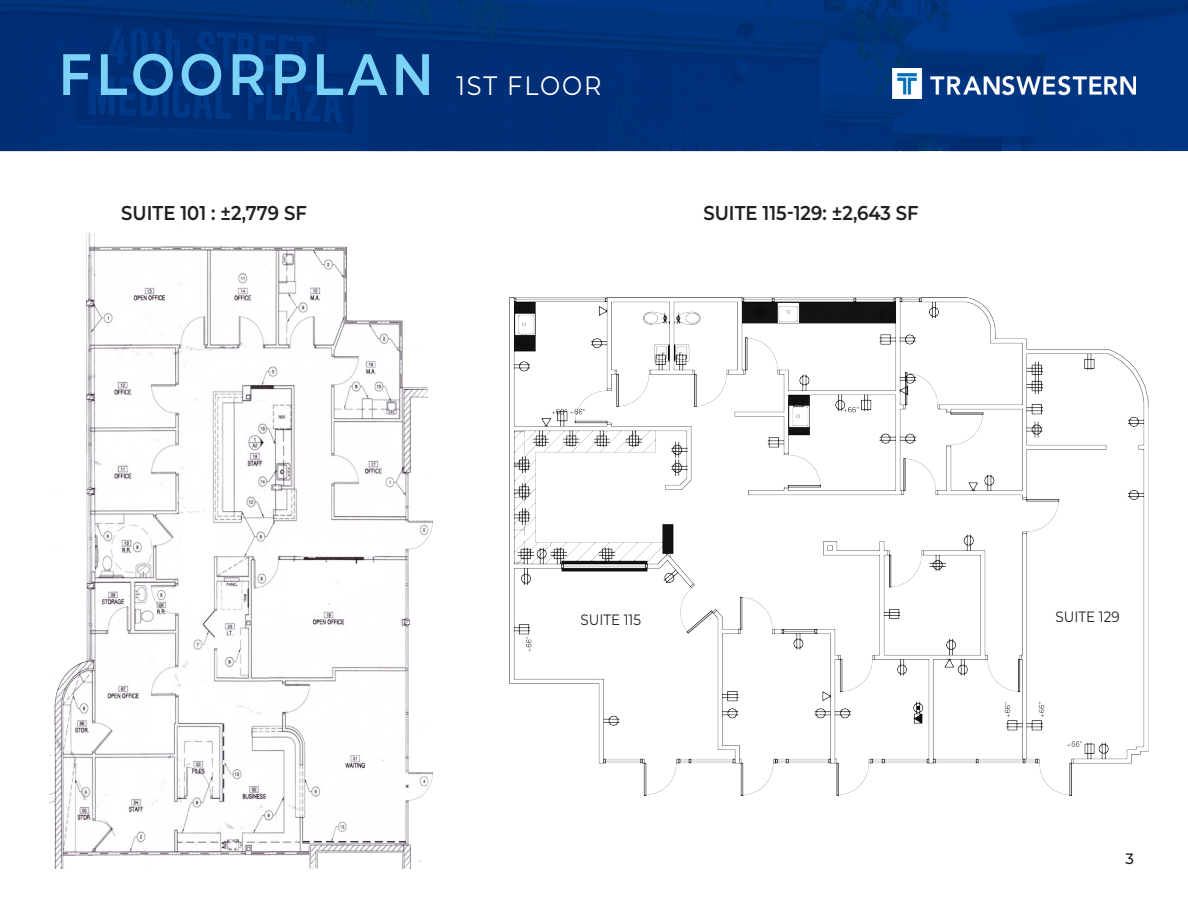
<style>
.page{position:relative;width:1188px;height:918px;background:#fff}
.page>*{position:absolute;margin:0;border:0;box-sizing:border-box;transform-origin:0 0}
.t1{font:600 58.2px "Montserrat";letter-spacing:.08em;color:#7ad3f6;scale:.9 1}
.t2{font:600 19.95px "Montserrat";color:#231f20;scale:.9 1}
.t3{font:15px "Montserrat";color:#231f20;scale:.9 1}
.t4{font:500 15px "Montserrat";color:#231f20}
.s1{font-weight:400;font-size:26.7px;color:#fff}
</style>
<div class="page">
<img style="left:509px;top:297px;width:640px;height:499px">
<img style="left:0;top:0;width:1188px;height:151px">
<img style="left:892px;top:68px;width:244px;height:30px">
<img style="left:49px;top:232px;width:384px;height:637px">
<p class="t1" style="left:58px;top:36px;width:605px">FLOORPLAN <span class="s1">1ST FLOOR</span></p>
<p class="t2" style="left:121px;top:199px;width:208px">SUITE 101 : ±2,779 SF</p>
<p class="t2" style="left:703px;top:199px;width:241px">SUITE 115-129: ±2,643 SF</p>
<p class="t3" style="left:580px;top:609px;width:69px">SUITE 115</p>
<p class="t3" style="left:1055px;top:606px;width:73px">SUITE 129</p>
<p class="t4" style="left:1125px;top:849px;width:10px">3</p>
</div>
